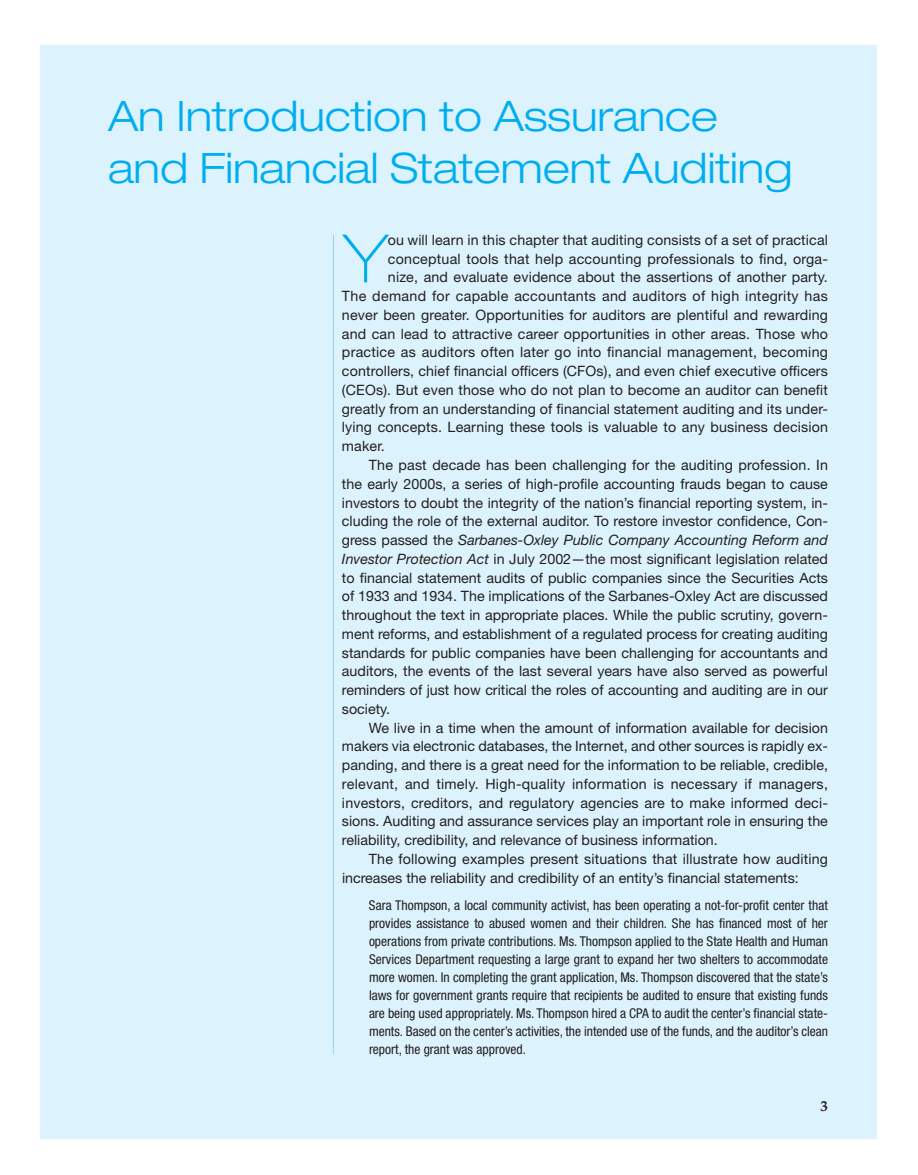
<style>
.page{position:relative;width:918px;height:1175px;background:#fff}
.page>*{position:absolute;margin:0;border:0;box-sizing:border-box;transform-origin:0 0}
.t1{font:100 expanded 66.75px "Helvetica Neue LT Std";color:#00aeef}
.t2{font:300 expanded 42px/52.5px "Helvetica Neue LT Std";color:#00aeef}
.t3{font:700 15px "Palatino LT Std";color:#231f20}
.t4{font:14.25px "Helvetica Neue LT Std";color:#231f20}
.t5{font:14.25px "Helvetica Neue LT Std";letter-spacing:.02em;color:#231f20}
.t6{font:italic 14.25px "Helvetica Neue LT Std";color:#231f20}
.t7{font:condensed 13.5px/18px "Helvetica Neue LT Std";color:#231f20;text-align:justify}
.s1{font-style:normal}
.s2{font-style:italic}
</style>
<div class="page">
<div style="left:40px;top:45px;width:838px;height:1093px;background:#dcf2fc"></div>
<hr style="left:333px;top:235px;width:1px;height:819px;background:#8dd7f7">
<h2 class="t2" style="left:108px;top:93px;width:686px">An Introduction to Assurance and Financial Statement Auditing</h2>
<h1 class="t1" style="left:343px;top:234px;width:46px">Y</h1>
<p class="t4" style="left:388px;top:235px;width:442px">ou will learn in this chapter that auditing consists of a set of practical</p>
<p class="t4" style="left:388px;top:253px;width:442px">conceptual tools that help accounting professionals to find, orga-</p>
<p class="t4" style="left:388px;top:272px;width:442px">nize, and evaluate evidence about the assertions of another party.</p>
<p class="t5" style="left:342px;top:291px;width:487px">The demand for capable accountants and auditors of high integrity has</p>
<p class="t4" style="left:342px;top:310px;width:487px">never been greater. Opportunities for auditors are plentiful and rewarding</p>
<p class="t4" style="left:342px;top:328px;width:488px">and can lead to attractive career opportunities in other areas. Those who</p>
<p class="t4" style="left:342px;top:347px;width:488px">practice as auditors often later go into financial management, becoming</p>
<p class="t4" style="left:342px;top:366px;width:487px">controllers, chief financial officers (CFOs), and even chief executive officers</p>
<p class="t4" style="left:342px;top:385px;width:487px">(CEOs). But even those who do not plan to become an auditor can benefit</p>
<p class="t4" style="left:342px;top:403px;width:488px">greatly from an understanding of financial statement auditing and its under-</p>
<p class="t4" style="left:342px;top:422px;width:488px">lying concepts. Learning these tools is valuable to any business decision</p>
<p class="t4" style="left:342px;top:441px;width:44px">maker.</p>
<p class="t4" style="left:369px;top:460px;width:460px">The past decade has been challenging for the auditing profession. In</p>
<p class="t4" style="left:342px;top:478px;width:487px">the early 2000s, a series of high-profile accounting frauds began to cause</p>
<p class="t4" style="left:342px;top:497px;width:487px">investors to doubt the integrity of the nation’s financial reporting system, in-</p>
<p class="t4" style="left:342px;top:516px;width:487px">cluding the role of the external auditor. To restore investor confidence, Con-</p>
<p class="t6" style="left:342px;top:535px;width:488px"><span class="s1">gress passed the</span> Sarbanes-Oxley Public Company Accounting Reform and</p>
<p class="t4" style="left:342px;top:553px;width:488px"><span class="s2">Investor Protection Act</span> in July 2002—the most significant legislation related</p>
<p class="t4" style="left:342px;top:572px;width:487px">to financial statement audits of public companies since the Securities Acts</p>
<p class="t4" style="left:342px;top:591px;width:488px">of 1933 and 1934. The implications of the Sarbanes-Oxley Act are discussed</p>
<p class="t4" style="left:342px;top:610px;width:487px">throughout the text in appropriate places. While the public scrutiny, govern-</p>
<p class="t4" style="left:342px;top:628px;width:487px">ment reforms, and establishment of a regulated process for creating auditing</p>
<p class="t4" style="left:342px;top:647px;width:487px">standards for public companies have been challenging for accountants and</p>
<p class="t4" style="left:342px;top:666px;width:487px">auditors, the events of the last several years have also served as powerful</p>
<p class="t4" style="left:342px;top:685px;width:488px">reminders of just how critical the roles of accounting and auditing are in our</p>
<p class="t4" style="left:342px;top:703px;width:50px">society.</p>
<p class="t4" style="left:369px;top:722px;width:461px">We live in a time when the amount of information available for decision</p>
<p class="t4" style="left:342px;top:741px;width:488px">makers via electronic databases, the Internet, and other sources is rapidly ex-</p>
<p class="t4" style="left:342px;top:760px;width:487px">panding, and there is a great need for the information to be reliable, credible,</p>
<p class="t5" style="left:342px;top:778px;width:487px">relevant, and timely. High-quality information is necessary if managers,</p>
<p class="t4" style="left:342px;top:797px;width:487px">investors, creditors, and regulatory agencies are to make informed deci-</p>
<p class="t4" style="left:342px;top:816px;width:487px">sions. Auditing and assurance services play an important role in ensuring the</p>
<p class="t4" style="left:342px;top:835px;width:377px">reliability, credibility, and relevance of business information.</p>
<p class="t4" style="left:369px;top:853px;width:461px">The following examples present situations that illustrate how auditing</p>
<p class="t4" style="left:342px;top:872px;width:458px">increases the reliability and credibility of an entity’s financial statements:</p>
<p class="t7" style="left:369px;top:897px;width:461px">Sara Thompson, a local community activist, has been operating a not-for-profit center that provides assistance to abused women and their children. She has financed most of her operations from private contributions. Ms. Thompson applied to the State Health and Human Services Department requesting a large grant to expand her two shelters to accommodate more women. In completing the grant application, Ms. Thompson discovered that the state’s laws for government grants require that recipients be audited to ensure that existing funds are being used appropriately. Ms. Thompson hired a CPA to audit the center’s financial state&shy;ments. Based on the center’s activities, the intended use of the funds, and the auditor’s clean report, the grant was approved.</p>
<p class="t3" style="left:820px;top:1100px;width:9px">3</p>
</div>
